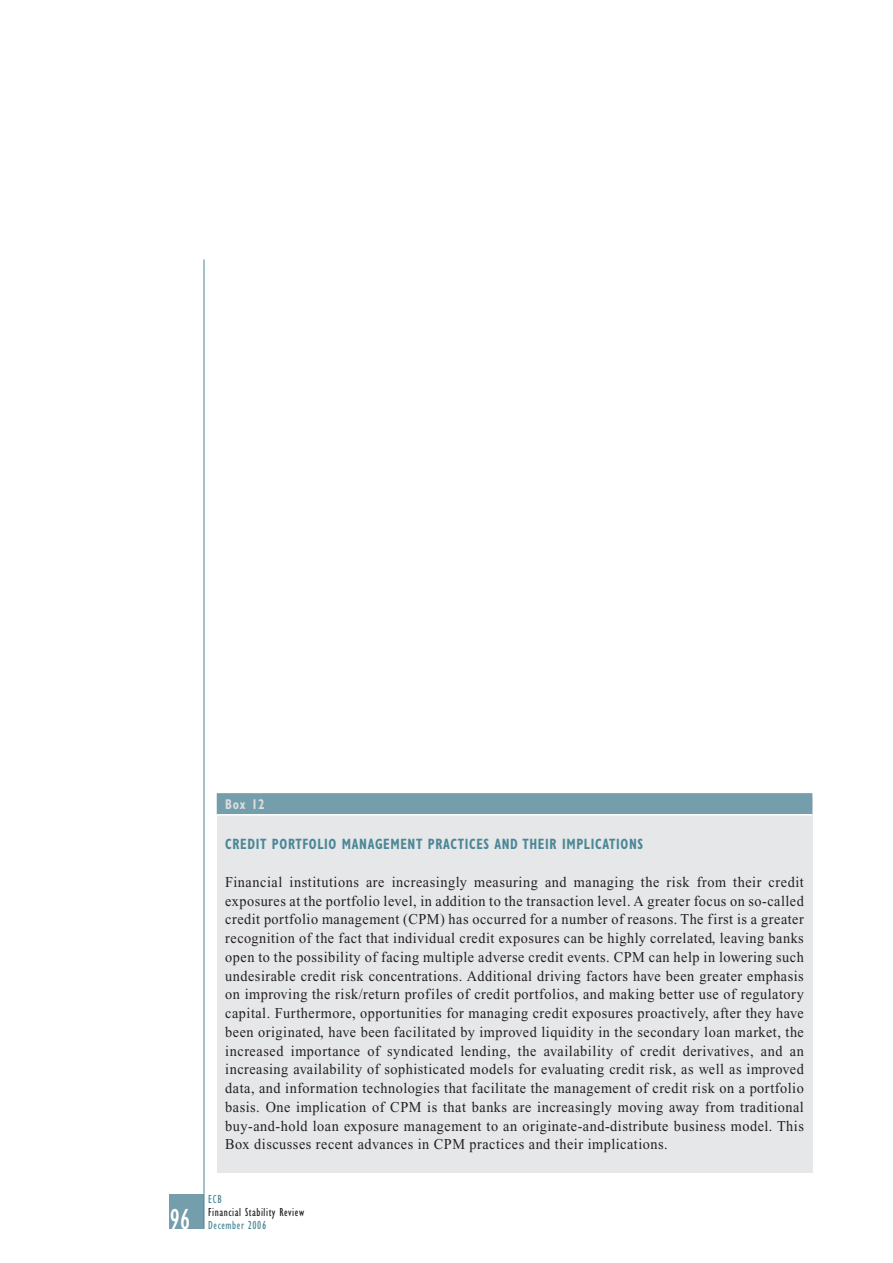
<style>
.page{position:relative;width:893px;height:1263px;background:#fff}
.page>*{position:absolute;margin:0;border:0;box-sizing:border-box;transform-origin:0 0}
.t1{font:condensed 30px "Gill Sans";color:#fff;scale:.95 1}
.t2{font:15px/18.8px "Times New Roman";letter-spacing:.035em;color:#231f20;text-align:justify;scale:.95 1}
.t3{font:700 condensed 15px "Gill Sans";letter-spacing:.05em;color:#4b8797;scale:.85 1}
.t4{font:700 condensed 14.25px "Gill Sans";color:#dcddde;scale:.85 1}
.t5{font:condensed 12px "Gill Sans";letter-spacing:.05em;color:#231f20;scale:.95 1}
.t6{font:condensed 12px "Gill Sans";letter-spacing:.05em;color:#4b8797;scale:.95 1}
</style>
<div class="page">
<div style="left:170px;top:1195px;width:34px;height:34px;background:#759eac"></div>
<hr style="left:204px;top:259px;width:1px;height:970px;background:#4b8797">
<div style="left:217px;top:798px;width:595px;height:375px;background:#e6e7e8"></div>
<div style="left:217px;top:793px;width:595px;height:22px;background:#759eac"></div>
<hr style="left:217px;top:814px;width:595px;height:2px;background:#fff">
<h1 class="t1" style="left:169px;top:1208px;width:23px">96</h1>
<p class="t4" style="left:225px;top:799px;width:48px">Box 12</p>
<p class="t3" style="left:225px;top:839px;width:493px">CREDIT PORTFOLIO MANAGEMENT PRACTICES AND THEIR IMPLICATIONS</p>
<p class="t2" style="left:225px;top:874px;width:610px">Financial institutions are increasingly measuring and managing the risk from their credit exposures at the portfolio level, in addition to the transaction level. A greater focus on so-called credit portfolio management (CPM) has occurred for a number of reasons. The first is a greater recognition of the fact that individual credit exposures can be highly correlated, leaving banks open to the possibility of facing multiple adverse credit events. CPM can help in lowering such undesirable credit risk concentrations. Additional driving factors have been greater emphasis on improving the risk/return profiles of credit portfolios, and making better use of regulatory capital. Furthermore, opportunities for managing credit exposures proactively, after they have been originated, have been facilitated by improved liquidity in the secondary loan market, the increased importance of syndicated lending, the availability of credit derivatives, and an increasing availability of sophisticated models for evaluating credit risk, as well as improved data, and information technologies that facilitate the management of credit risk on a portfolio basis. One implication of CPM is that banks are increasingly moving away from traditional buy-and-hold loan exposure management to an originate-and-distribute business model. This Box discusses recent advances in CPM practices and their implications.</p>
<p class="t6" style="left:208px;top:1195px;width:16px">ECB</p>
<p class="t5" style="left:208px;top:1208px;width:102px">Financial Stability Review</p>
<p class="t6" style="left:208px;top:1221px;width:62px">December 2006</p>
</div>
